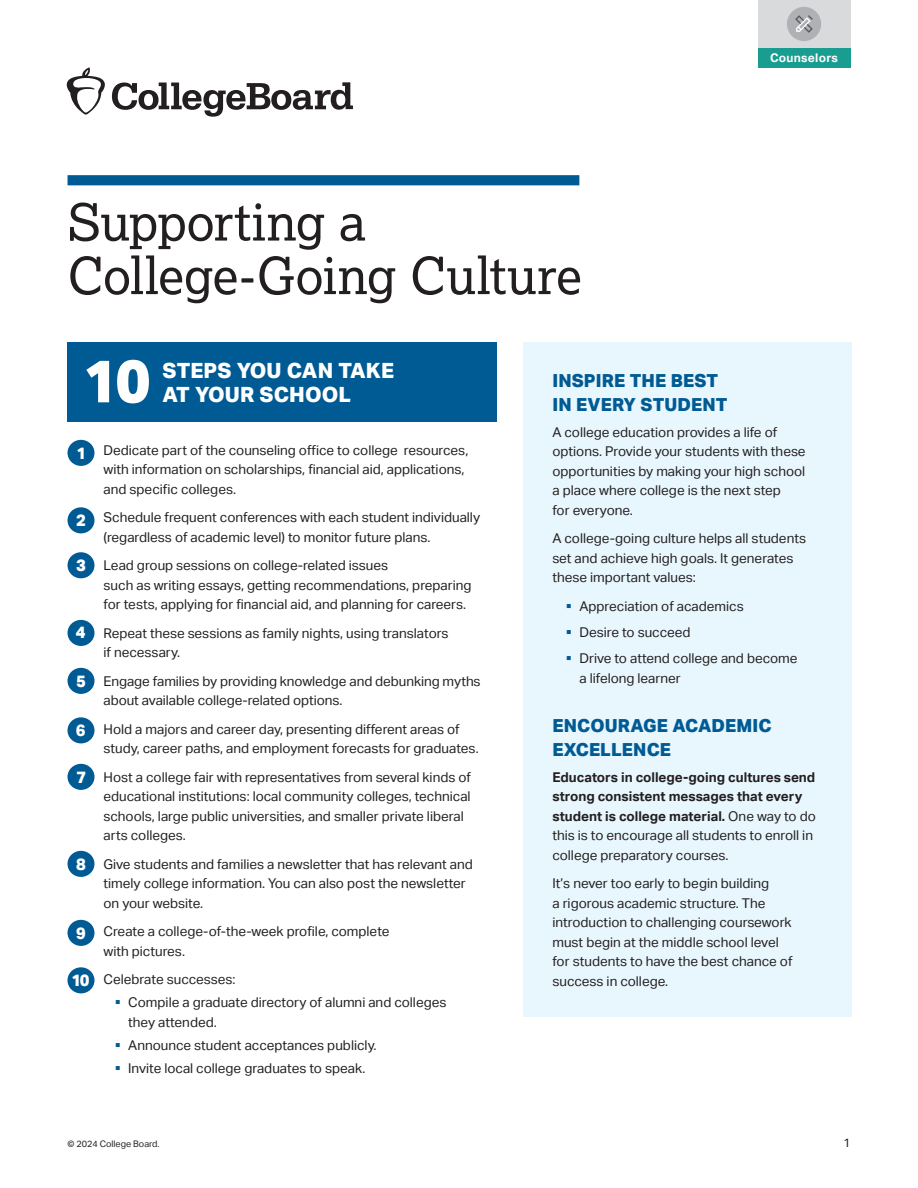
<style>
.page{position:relative;width:918px;height:1188px;background:#fff}
.page>*{position:absolute;margin:0;border:0;box-sizing:border-box;transform-origin:0 0}
.t1{font:800 60px "Aktiv Grotesk";color:#fff}
.t2{font:51px/53.6px "Lexia";letter-spacing:-.005em;color:#231f20}
.t3{font:800 21px/24px "Aktiv Grotesk";letter-spacing:.005em;color:#fff}
.t4{font:800 18px/24px "Aktiv Grotesk";letter-spacing:.005em;color:#005a93}
.t5{font:13.5px/19.5px "Aktiv Grotesk";color:#231f20}
.t6{font:700 13.5px/19.5px "Aktiv Grotesk";color:#231f20}
.t7{font:700 12px "Aktiv Grotesk";letter-spacing:.02em;color:#fff}
.t8{font:12px "Aktiv Grotesk";color:#231f20}
.t9{font:9px "Aktiv Grotesk";color:#231f20}
.s1{font-weight:800;font-size:16.5px;color:#fff}
.s2{color:#005a93}
.s3{font-weight:400}
</style>
<div class="page">
<div style="left:523px;top:342px;width:328px;height:675px;background:#e8f6fd"></div>
<div style="left:68px;top:175px;width:511px;height:10px;background:#005a93"></div>
<svg style="left:112px;top:82px;width:241px;height:35px"></svg>
<svg style="left:67px;top:68px;width:38px;height:47px"></svg>
<div style="left:758px;top:0;width:92px;height:53px;background:#d9dadc"></div>
<div style="left:758px;top:48px;width:92px;height:19px;background:#1a9d91"></div>
<div style="left:787px;top:7px;width:34px;height:34px;background:#b0b1b5;border-radius:50%"></div>
<svg style="left:795px;top:15px;width:18px;height:18px"></svg>
<div style="left:68px;top:342px;width:429px;height:80px;background:#005a93"></div>
<div style="left:68px;top:440px;width:26px;height:26px;background:#005a93;border-radius:50%"></div>
<div style="left:68px;top:507px;width:26px;height:26px;background:#005a93;border-radius:50%"></div>
<div style="left:68px;top:552px;width:26px;height:26px;background:#005a93;border-radius:50%"></div>
<div style="left:68px;top:620px;width:26px;height:26px;background:#005a93;border-radius:50%"></div>
<div style="left:68px;top:668px;width:26px;height:26px;background:#005a93;border-radius:50%"></div>
<div style="left:68px;top:717px;width:26px;height:26px;background:#005a93;border-radius:50%"></div>
<div style="left:68px;top:764px;width:26px;height:26px;background:#005a93;border-radius:50%"></div>
<div style="left:68px;top:851px;width:26px;height:26px;background:#005a93;border-radius:50%"></div>
<div style="left:68px;top:920px;width:26px;height:26px;background:#005a93;border-radius:50%"></div>
<div style="left:68px;top:967px;width:26px;height:26px;background:#005a93;border-radius:50%"></div>
<h2 class="t2" style="left:68px;top:194px;width:516px">Supporting a<br>College-Going Culture</h2>
<p class="t7" style="left:770px;top:50px;width:70px">Counselors</p>
<h1 class="t1" style="left:83px;top:347px;width:70px">10</h1>
<h3 class="t3" style="left:162px;top:359px;width:233px">STEPS YOU CAN TAKE<br>AT YOUR SCHOOL</h3>
<p class="t5" style="left:104px;top:440px;width:366px;text-indent:-27px"><span class="s1">1</span> Dedicate part of the counseling office to college resources, with information on scholarships, financial aid, applications, and specific colleges.</p>
<p class="t5" style="left:104px;top:508px;width:378px;text-indent:-27px"><span class="s1">2</span> Schedule frequent conferences with each student individually (regardless of academic level) to monitor future plans.</p>
<p class="t5" style="left:104px;top:556px;width:370px;text-indent:-27px"><span class="s1">3</span> Lead group sessions on college-related issues<br>such as writing essays, getting recommendations, preparing for tests, applying for financial aid, and planning for careers.</p>
<p class="t5" style="left:104px;top:623px;width:347px;text-indent:-28px"><span class="s1">4</span> Repeat these sessions as family nights, using translators if necessary.</p>
<p class="t5" style="left:104px;top:671px;width:379px;text-indent:-27px"><span class="s1">5</span> Engage families by providing knowledge and debunking myths about available college-related options.</p>
<p class="t5" style="left:104px;top:719px;width:377px;text-indent:-28px"><span class="s1">6</span> Hold a majors and career day, presenting different areas of study, career paths, and employment forecasts for graduates.</p>
<p class="t5" style="left:104px;top:767px;width:369px;text-indent:-27px"><span class="s1">7</span> Host a college fair with representatives from several kinds of educational institutions: local community colleges, technical schools, large public universities, and smaller private liberal arts colleges.</p>
<p class="t5" style="left:104px;top:854px;width:371px;text-indent:-27px"><span class="s1">8</span> Give students and families a newsletter that has relevant and timely college information. You can also post the newsletter on your website.</p>
<p class="t5" style="left:104px;top:922px;width:288px;text-indent:-27px"><span class="s1">9</span> Create a college-of-the-week profile, complete with pictures.</p>
<p class="t5" style="left:71px;top:970px;width:166px"><span class="s1">10</span> Celebrate successes:</p>
<p class="t5" style="left:128px;top:993px;width:320px;text-indent:-14px"><span class="s2">•</span> Compile a graduate directory of alumni and colleges they attended.</p>
<p class="t5" style="left:115px;top:1035px;width:263px"><span class="s2">•</span> Announce student acceptances publicly.</p>
<p class="t5" style="left:115px;top:1058px;width:252px"><span class="s2">•</span> Invite local college graduates to speak.</p>
<h3 class="t4" style="left:552px;top:368px;width:177px">INSPIRE THE BEST<br>IN EVERY STUDENT</h3>
<p class="t5" style="left:552px;top:422px;width:255px">A college education provides a life of options. Provide your students with these opportunities by making your high school a place where college is the next step<br>for everyone.</p>
<p class="t5" style="left:552px;top:529px;width:255px">A college-going culture helps all students set and achieve high goals. It generates these important values:</p>
<p class="t5" style="left:566px;top:596px;width:179px"><span class="s2">•</span> Appreciation of academics</p>
<p class="t5" style="left:566px;top:623px;width:126px"><span class="s2">•</span> Desire to succeed</p>
<p class="t5" style="left:579px;top:649px;width:220px;text-indent:-14px"><span class="s2">•</span> Drive to attend college and become a lifelong learner</p>
<h3 class="t4" style="left:552px;top:713px;width:221px">ENCOURAGE ACADEMIC<br>EXCELLENCE</h3>
<p class="t6" style="left:552px;top:767px;width:265px">Educators in college-going cultures send strong consistent messages that every student is college material. <span class="s3">One way to do this is to encourage all students to enroll in college preparatory courses.</span></p>
<p class="t5" style="left:552px;top:874px;width:242px">It’s never too early to begin building<br>a rigorous academic structure. The introduction to challenging coursework must begin at the middle school level for students to have the best chance of success in college.</p>
<p class="t9" style="left:68px;top:1139px;width:94px">© 2024 College Board.</p>
<p class="t8" style="left:843px;top:1136px;width:9px">1</p>
</div>
